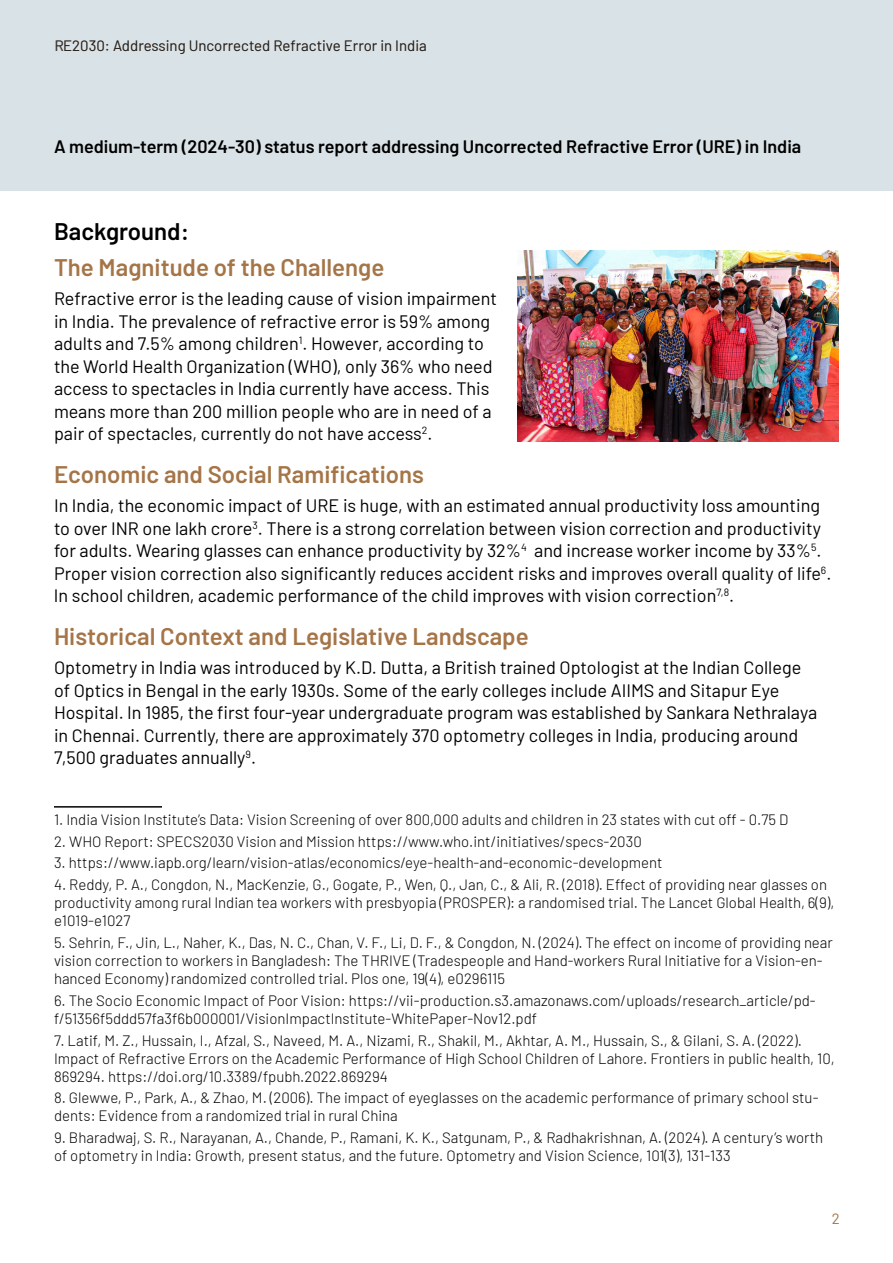
<style>
.page{position:relative;width:893px;height:1263px;background:#fff}
.page>*{position:absolute;margin:0;border:0;box-sizing:border-box;transform-origin:0 0}
.t1{font:600 24px "Barlow";color:#a57548}
.t2{font:600 24px "Barlow";color:#000}
.t3{font:18px/22.5px "Barlow";color:#000}
.t4{font:600 18px "Barlow";color:#000}
.t5{font:300 15px/18px "Barlow";color:#000}
.t6{font:15px "Barlow";color:#000}
.t7{font:15px "Barlow";color:#a57548}
</style>
<div class="page">
<div style="left:0;top:0;width:893px;height:191px;background:#d9e2e6"></div>
<hr style="left:54px;top:806px;width:108px;height:2px;background:#000">
<img style="left:518px;top:251px;width:321px;height:190px">
<p class="t6" style="left:54px;top:35px;width:374px">RE2030: Addressing Uncorrected Refractive Error in India</p>
<p class="t4" style="left:54px;top:134px;width:749px">A medium-term (2024-30) status report addressing Uncorrected Refractive Error (URE) in India</p>
<h1 class="t2" style="left:54px;top:214px;width:137px">Background:</h1>
<h1 class="t1" style="left:54px;top:250px;width:332px">The Magnitude of the Challenge</h1>
<p class="t3" style="left:54px;top:286px;width:445px">Refractive error is the leading cause of vision impairment in India. The prevalence of refractive error is 59% among adults and 7.5% among children<sup>1</sup>. However, according to the World Health Organization (WHO), only 36% who need access to spectacles in India currently have access. This means more than 200 million people who are in need of a pair of spectacles, currently do not have access<sup>2</sup>.</p>
<h1 class="t1" style="left:54px;top:457px;width:372px">Economic and Social Ramifications</h1>
<p class="t3" style="left:54px;top:493px;width:779px">In India, the economic impact of URE is huge, with an estimated annual productivity loss amounting to over INR one lakh crore<sup>3</sup>. There is a strong correlation between vision correction and productivity for adults. Wearing glasses can enhance productivity by 32%<sup>4</sup> and increase worker income by 33%<sup>5</sup>.<br>Proper vision correction also significantly reduces accident risks and improves overall quality of life<sup>6</sup>.<br>In school children, academic performance of the child improves with vision correction<sup>7,8</sup>.</p>
<h1 class="t1" style="left:54px;top:619px;width:476px">Historical Context and Legislative Landscape</h1>
<p class="t3" style="left:54px;top:655px;width:765px">Optometry in India was introduced by K.D. Dutta, a British trained Optologist at the Indian College of Optics in Bengal in the early 1930s. Some of the early colleges include AIIMS and Sitapur Eye Hospital. In 1985, the first four-year undergraduate program was established by Sankara Nethralaya in Chennai. Currently, there are approximately 370 optometry colleges in India, producing around 7,500 graduates annually<sup>9</sup>.</p>
<p class="t5" style="left:54px;top:809px;width:736px">1. India Vision Institute’s Data: Vision Screening of over 800,000 adults and children in 23 states with cut off - 0.75 D</p>
<p class="t5" style="left:54px;top:831px;width:589px">2. WHO Report: SPECS2030 Vision and Mission https://www.who.int/initiatives/specs-2030</p>
<p class="t5" style="left:54px;top:853px;width:610px">3. https://www.iapb.org/learn/vision-atlas/economics/eye-health-and-economic-development</p>
<p class="t5" style="left:54px;top:875px;width:782px">4. Reddy, P. A., Congdon, N., MacKenzie, G., Gogate, P., Wen, Q., Jan, C., &amp; Ali, R. (2018). Effect of providing near glasses on productivity among rural Indian tea workers with presbyopia (PROSPER): a randomised trial. The Lancet Global Health, 6(9), e1019-e1027</p>
<p class="t5" style="left:54px;top:932px;width:780px">5. Sehrin, F., Jin, L., Naher, K., Das, N. C., Chan, V. F., Li, D. F., &amp; Congdon, N. (2024). The effect on income of providing near vision correction to workers in Bangladesh: The THRIVE (Tradespeople and Hand-workers Rural Initiative for a Vision-en&shy;hanced Economy) randomized controlled trial. Plos one, 19(4), e0296115</p>
<p class="t5" style="left:54px;top:990px;width:763px">6. The Socio Economic Impact of Poor Vision: https://vii-production.s3.amazonaws.com/uploads/research_article/pd&shy;f/51356f5ddd57fa3f6b000001/VisionImpactInstitute-WhitePaper-Nov12.pdf</p>
<p class="t5" style="left:54px;top:1030px;width:782px">7. Latif, M. Z., Hussain, I., Afzal, S., Naveed, M. A., Nizami, R., Shakil, M., Akhtar, A. M., Hussain, S., &amp; Gilani, S. A. (2022).<br>Impact of Refractive Errors on the Academic Performance of High School Children of Lahore. Frontiers in public health, 10,<br>869294. https://doi.org/10.3389/fpubh.2022.869294</p>
<p class="t5" style="left:54px;top:1088px;width:766px">8. Glewwe, P., Park, A., &amp; Zhao, M. (2006). The impact of eyeglasses on the academic performance of primary school stu&shy;dents: Evidence from a randomized trial in rural China</p>
<p class="t5" style="left:54px;top:1127px;width:771px">9. Bharadwaj, S. R., Narayanan, A., Chande, P., Ramani, K. K., Satgunam, P., &amp; Radhakrishnan, A. (2024). A century’s worth of optometry in India: Growth, present status, and the future. Optometry and Vision Science, 101(3), 131-133</p>
<p class="t7" style="left:832px;top:1208px;width:10px">2</p>
</div>
